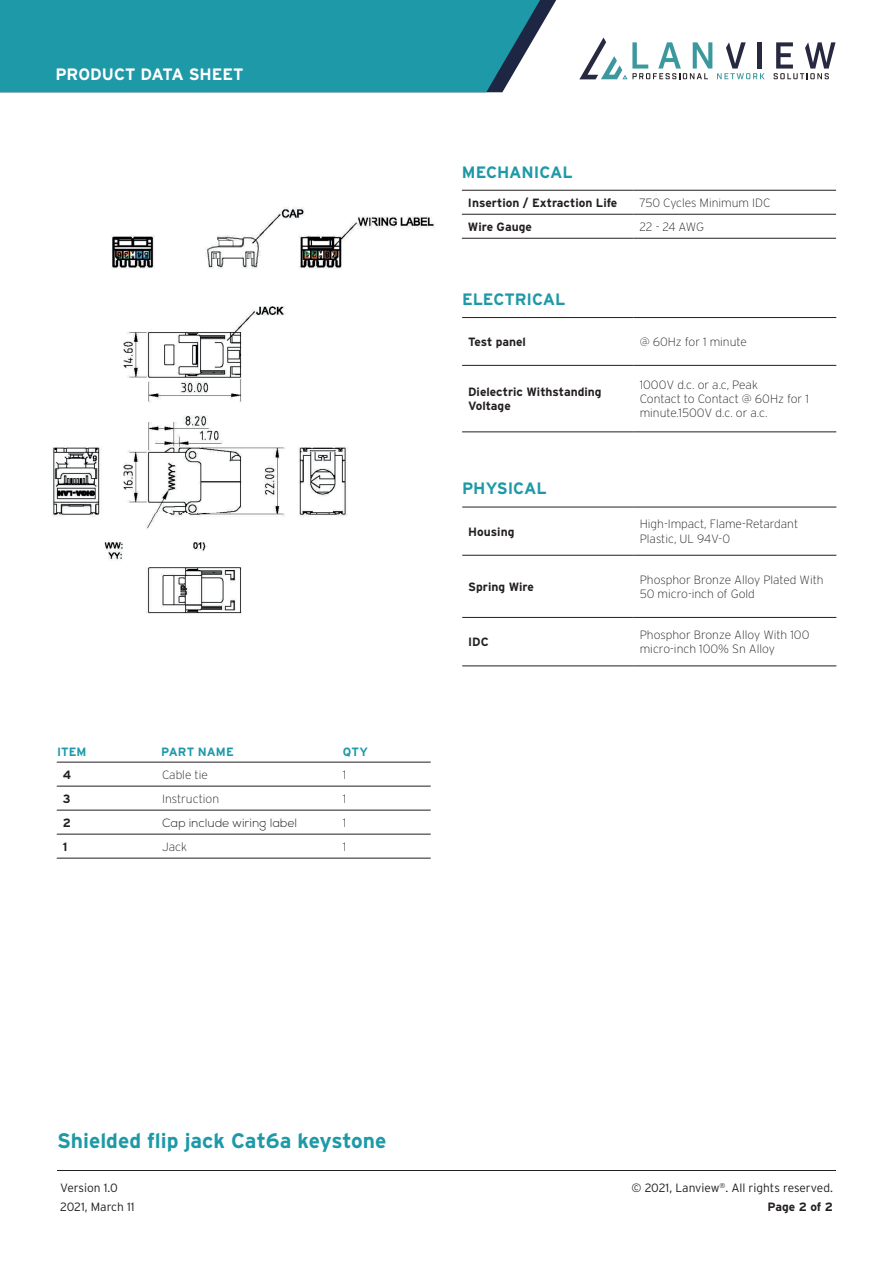
<style>
.page{position:relative;width:893px;height:1263px;background:#fff}
.page>*{position:absolute;margin:0;border:0;box-sizing:border-box;transform-origin:0 0}
.t1{font:700 21px "Interstate";color:#1e99a8}
.t2{font:700 16.5px "Interstate";letter-spacing:-.005em;color:#1e99a8}
.t3{font:700 16.5px "Interstate";color:#fff}
.t4{font:200 12px/14.4px "Interstate";color:#231f20}
.t5{font:700 12px/14.4px "Interstate";color:#231f20}
.t6{font:300 12px/19.2px "Interstate";color:#231f20}
.t7{font:300 12px "Nexa";color:#231f20}
.t8{font:700 12px "Interstate";letter-spacing:.01em;color:#1e99a8}
.s1{font-weight:700}
</style>
<div class="page">
<svg style="left:540px;top:0;width:16px;height:28px"></svg>
<div style="left:0;top:0;width:540px;height:92px;background:#1e99a8"></div>
<svg style="left:579px;top:38px;width:186px;height:41px"></svg>
<svg style="left:774px;top:42px;width:61px;height:37px"></svg>
<hr style="left:57px;top:1170px;width:779px;height:1px;background:#231f20">
<hr style="left:462px;top:190px;width:171px;height:1px;background:#231f20">
<hr style="left:633px;top:190px;width:203px;height:1px;background:#231f20">
<hr style="left:462px;top:214px;width:171px;height:1px;background:#231f20">
<hr style="left:633px;top:214px;width:203px;height:1px;background:#231f20">
<hr style="left:462px;top:238px;width:171px;height:1px;background:#231f20">
<hr style="left:633px;top:238px;width:203px;height:1px;background:#231f20">
<hr style="left:462px;top:507px;width:172px;height:1px;background:#231f20">
<hr style="left:634px;top:507px;width:202px;height:1px;background:#231f20">
<hr style="left:462px;top:555px;width:172px;height:1px;background:#231f20">
<hr style="left:634px;top:555px;width:202px;height:1px;background:#231f20">
<hr style="left:462px;top:617px;width:172px;height:1px;background:#231f20">
<hr style="left:634px;top:617px;width:202px;height:1px;background:#231f20">
<hr style="left:462px;top:666px;width:172px;height:1px;background:#231f20">
<hr style="left:634px;top:666px;width:202px;height:1px;background:#231f20">
<hr style="left:462px;top:317px;width:172px;height:1px;background:#231f20">
<hr style="left:634px;top:317px;width:202px;height:1px;background:#231f20">
<hr style="left:462px;top:365px;width:172px;height:1px;background:#231f20">
<hr style="left:634px;top:365px;width:202px;height:1px;background:#231f20">
<hr style="left:462px;top:432px;width:172px;height:1px;background:#231f20">
<hr style="left:634px;top:432px;width:202px;height:1px;background:#231f20">
<hr style="left:57px;top:762px;width:99px;height:1px;background:#231f20">
<hr style="left:156px;top:762px;width:181px;height:1px;background:#231f20">
<hr style="left:337px;top:762px;width:94px;height:1px;background:#231f20">
<hr style="left:57px;top:786px;width:99px;height:1px;background:#231f20">
<hr style="left:156px;top:786px;width:181px;height:1px;background:#231f20">
<hr style="left:337px;top:786px;width:94px;height:1px;background:#231f20">
<hr style="left:57px;top:810px;width:99px;height:1px;background:#231f20">
<hr style="left:156px;top:810px;width:181px;height:1px;background:#231f20">
<hr style="left:337px;top:810px;width:94px;height:1px;background:#231f20">
<hr style="left:57px;top:834px;width:99px;height:1px;background:#231f20">
<hr style="left:156px;top:834px;width:181px;height:1px;background:#231f20">
<hr style="left:337px;top:834px;width:94px;height:1px;background:#231f20">
<hr style="left:57px;top:858px;width:99px;height:1px;background:#231f20">
<hr style="left:156px;top:858px;width:181px;height:1px;background:#231f20">
<hr style="left:337px;top:858px;width:94px;height:1px;background:#231f20">
<img style="left:52px;top:207px;width:383px;height:407px">
<h2 class="t3" style="left:55px;top:64px;width:190px">PRODUCT DATA SHEET</h2>
<p class="t8" style="left:57px;top:745px;width:31px">ITEM</p>
<p class="t8" style="left:161px;top:745px;width:74px">PART NAME</p>
<p class="t8" style="left:343px;top:745px;width:27px">QTY</p>
<p class="t5" style="left:63px;top:767px;width:10px">4</p>
<p class="t4" style="left:162px;top:767px;width:47px">Cable tie</p>
<p class="t4" style="left:343px;top:767px;width:5px">1</p>
<p class="t5" style="left:63px;top:791px;width:9px">3</p>
<p class="t4" style="left:162px;top:791px;width:59px">Instruction</p>
<p class="t4" style="left:343px;top:791px;width:5px">1</p>
<p class="t5" style="left:63px;top:815px;width:10px">2</p>
<p class="t7" style="left:162px;top:815px;width:137px">Cap include wiring label</p>
<p class="t4" style="left:343px;top:815px;width:5px">1</p>
<p class="t5" style="left:63px;top:839px;width:6px">1</p>
<p class="t4" style="left:162px;top:839px;width:26px">Jack</p>
<p class="t4" style="left:343px;top:839px;width:5px">1</p>
<p class="t2" style="left:462px;top:163px;width:112px">MECHANICAL</p>
<p class="t5" style="left:468px;top:195px;width:151px">Insertion / Extraction Life</p>
<p class="t4" style="left:639px;top:195px;width:132px">750 Cycles Minimum IDC</p>
<p class="t5" style="left:468px;top:219px;width:65px">Wire Gauge</p>
<p class="t4" style="left:639px;top:219px;width:66px">22 - 24 AWG</p>
<p class="t2" style="left:462px;top:290px;width:105px">ELECTRICAL</p>
<p class="t5" style="left:468px;top:334px;width:59px">Test panel</p>
<p class="t4" style="left:640px;top:334px;width:109px">@ 60Hz for 1 minute</p>
<p class="t5" style="left:468px;top:384px;width:135px">Dielectric Withstanding<br>Voltage</p>
<p class="t4" style="left:640px;top:377px;width:120px">1000V d.c. or a.c, Peak</p>
<p class="t4" style="left:640px;top:392px;width:171px">Contact to Contact @ 60Hz for 1 minute.1500V d.c. or a.c.</p>
<p class="t2" style="left:462px;top:479px;width:86px">PHYSICAL</p>
<p class="t5" style="left:468px;top:524px;width:48px">Housing</p>
<p class="t4" style="left:640px;top:517px;width:160px">High-Impact, Flame-Retardant<br>Plastic, UL 94V-0</p>
<p class="t5" style="left:468px;top:579px;width:67px">Spring Wire</p>
<p class="t4" style="left:640px;top:572px;width:185px">Phosphor Bronze Alloy Plated With<br>50 micro-inch of Gold</p>
<p class="t5" style="left:468px;top:634px;width:22px">IDC</p>
<p class="t4" style="left:640px;top:627px;width:171px">Phosphor Bronze Alloy With 100</p>
<p class="t4" style="left:640px;top:642px;width:137px">micro-inch 100% Sn Alloy</p>
<p class="t1" style="left:57px;top:1129px;width:331px">Shielded flip jack Cat6a keystone</p>
<p class="t6" style="left:60px;top:1178px;width:76px">Version 1.0<br>2021, March 11</p>
<p class="t6" style="left:631px;top:1178px;width:203px;text-align:right">© 2021, Lanview<sup>®</sup>. All rights reserved.<br><span class="s1">Page 2 of 2</span></p>
</div>
